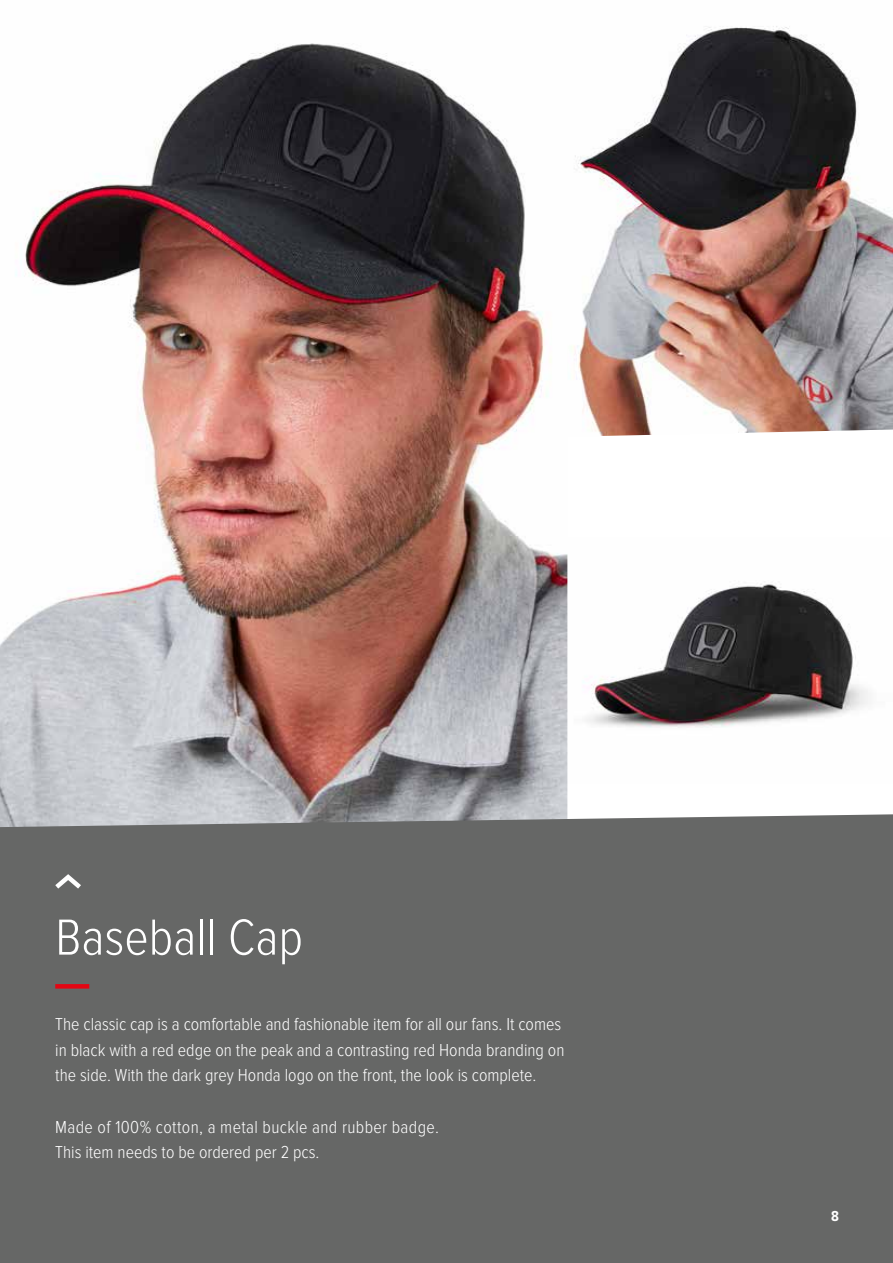
<style>
.page{position:relative;width:893px;height:1263px;background:#fff}
.page>*{position:absolute;margin:0;border:0;box-sizing:border-box;transform-origin:0 0}
.t1{font:300 52.5px "Proxima Nova Cond";color:#fff}
.t2{font:300 18px/25.5px "Proxima Nova Cond";color:#fff}
.t3{font:300 18px/25.5px "Proxima Nova Cond";letter-spacing:.02em;color:#fff}
.t4{font:700 15px "Proxima Nova Cond";color:#fff}
</style>
<div class="page">
<img style="left:567px;top:554px;width:301px;height:229px">
<img style="left:0;top:43px;width:567px;height:771px">
<img style="left:571px;top:26px;width:322px;height:410px">
<div style="left:0;top:814px;width:893px;height:449px;background:#666766"></div>
<svg style="left:55px;top:984px;width:34px;height:4px"></svg>
<svg style="left:50px;top:871px;width:36px;height:22px"></svg>
<svg style="left:0;top:617px;width:8px;height:29px"></svg>
<h1 class="t1" style="left:55px;top:908px;width:249px">Baseball Cap</h1>
<p class="t2" style="left:55px;top:1012px;width:511px">The classic cap is a comfortable and fashionable item for all our fans. It comes in black with a red edge on the peak and a contrasting red Honda branding on the side. With the dark grey Honda logo on the front, the look is complete.</p>
<p class="t3" style="left:55px;top:1114px;width:385px">Made of 100% cotton, a metal buckle and rubber badge.<br>This item needs to be ordered per 2 pcs.</p>
<p class="t4" style="left:831px;top:1207px;width:9px">8</p>
</div>
